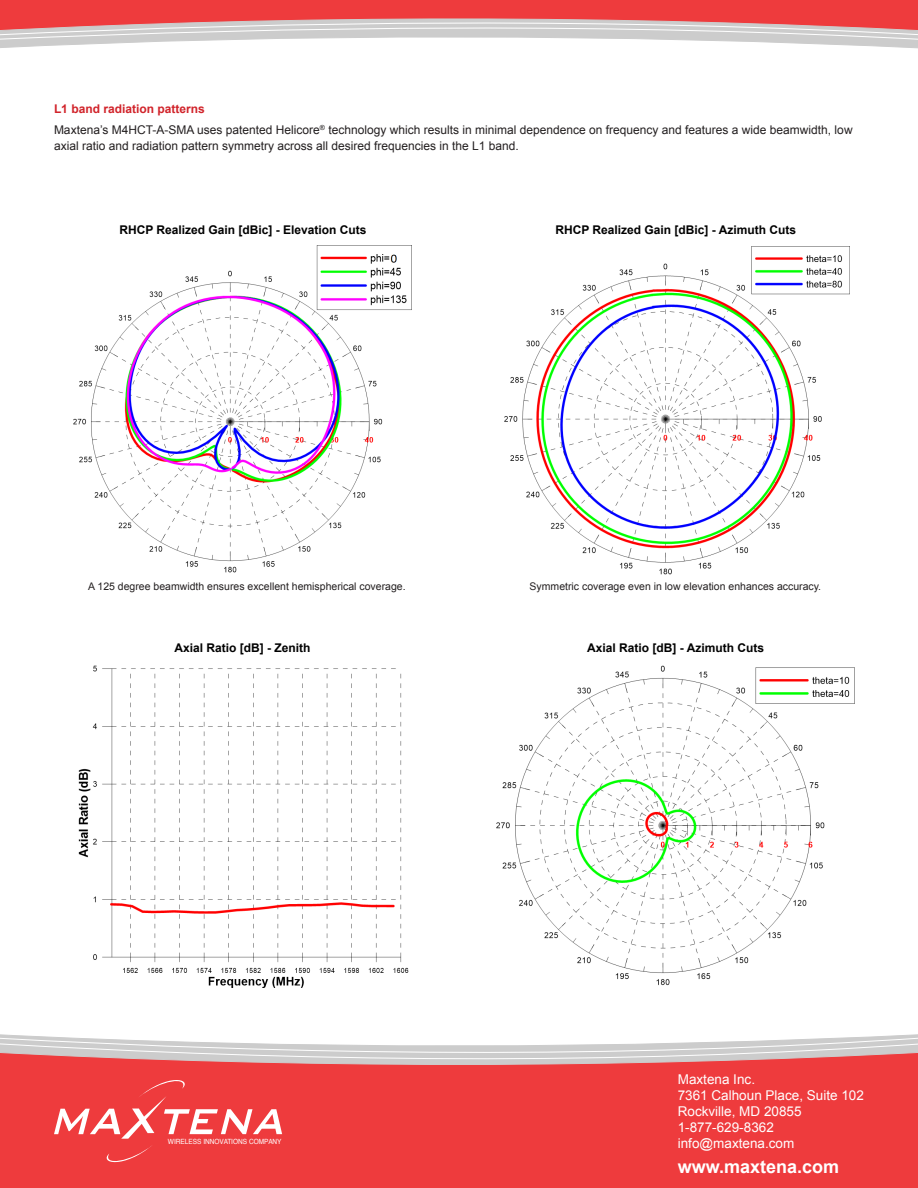
<style>
.page{position:relative;width:918px;height:1188px;background:#fff}
.page>*{position:absolute;margin:0;border:0;box-sizing:border-box;transform-origin:0 0}
.t1{font:700 18px "Arial";color:#fff}
.t2{font:13.5px "Arial";color:#fff}
.t3{font:12px/16.5px "Arial";color:#231f20}
.t4{font:700 12px "Arial";color:#000}
.t5{font:700 12px "Arial";color:#d1232a}
.t6{font:10.5px "Arial";color:#231f20}
.t7{font:7.2px "Helvetica";color:#fff;scale:.91 1}
</style>
<div class="page">
<div style="left:0;top:1169px;width:918px;height:19px;background:#ee3b3d"></div>
<svg style="left:0;top:0;width:918px;height:49px"></svg>
<img style="left:74px;top:245px;width:338px;height:328px">
<img style="left:505px;top:247px;width:344px;height:328px">
<img style="left:78px;top:665px;width:330px;height:322px">
<img style="left:497px;top:665px;width:357px;height:321px">
<svg style="left:0;top:1034px;width:918px;height:135px;background:#eb5f60"></svg>
<p class="t5" style="left:54px;top:101px;width:152px">L1 band radiation patterns</p>
<p class="t3" style="left:54px;top:122px;width:800px">Maxtena’s M4HCT-A-SMA uses patented Helicore<sup>®</sup> technology which results in minimal dependence on frequency and features a wide beamwidth, low axial ratio and radiation pattern symmetry across all desired frequencies in the L1 band.</p>
<p class="t4" style="left:119px;top:222px;width:249px">RHCP Realized Gain [dBic] - Elevation Cuts</p>
<p class="t4" style="left:555px;top:222px;width:242px">RHCP Realized Gain [dBic] - Azimuth Cuts</p>
<p class="t6" style="left:88px;top:579px;width:319px">A 125 degree beamwidth ensures excellent hemispherical coverage.</p>
<p class="t6" style="left:530px;top:579px;width:293px">Symmetric coverage even in low elevation enhances accuracy.</p>
<p class="t4" style="left:174px;top:640px;width:138px">Axial Ratio [dB] - Zenith</p>
<p class="t4" style="left:587px;top:640px;width:178px">Axial Ratio [dB] - Azimuth Cuts</p>
<p class="t7" style="left:168px;top:1135px;width:126px">WIRELESS INNOVATIONS COMPANY</p>
<p class="t2" style="left:678px;top:1070px;width:79px">Maxtena Inc.</p>
<p class="t2" style="left:678px;top:1086px;width:188px">7361 Calhoun Place, Suite 102</p>
<p class="t2" style="left:678px;top:1102px;width:125px">Rockville, MD 20855</p>
<p class="t2" style="left:678px;top:1119px;width:98px">1-877-629-8362</p>
<p class="t2" style="left:678px;top:1135px;width:118px">info@maxtena.com</p>
<p class="t1" style="left:678px;top:1155px;width:163px">www.maxtena.com</p>
</div>
